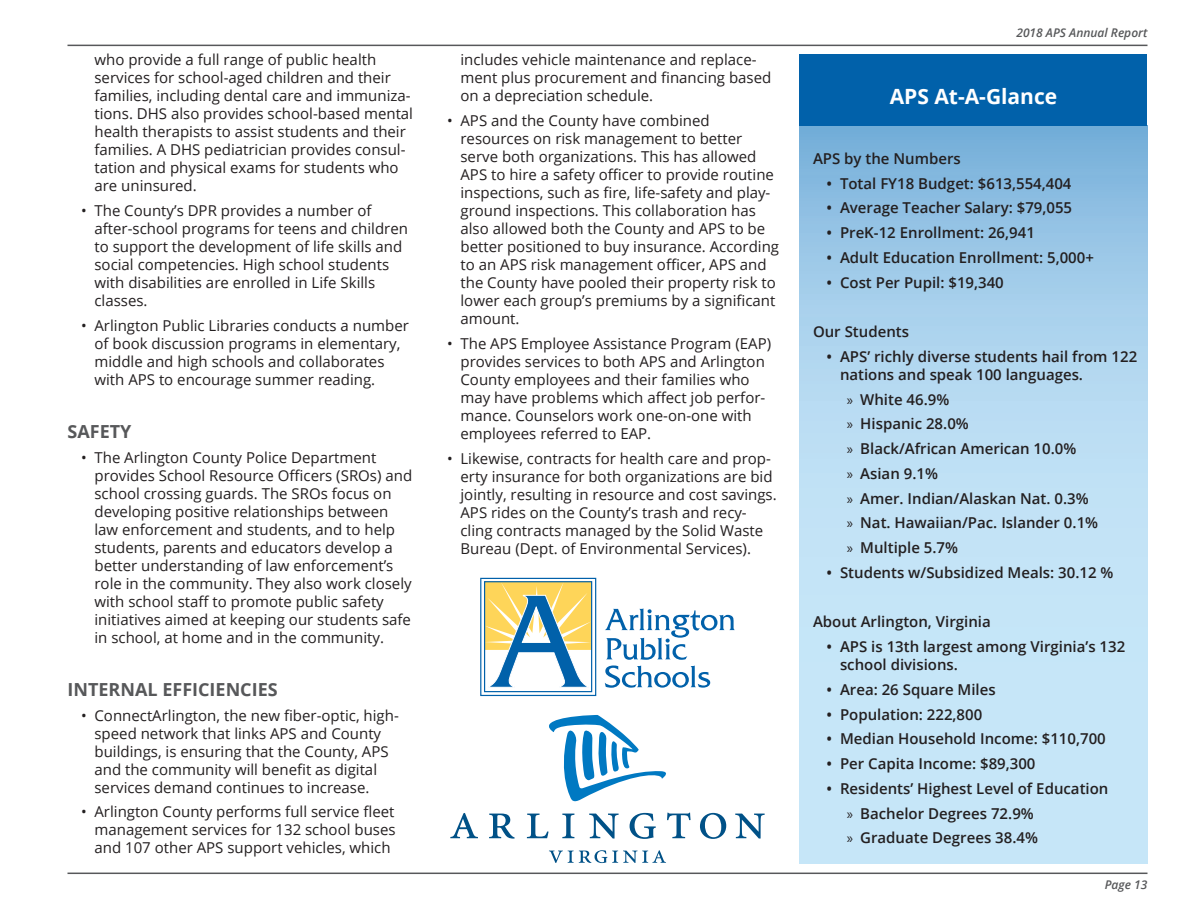
<style>
.page{position:relative;width:1188px;height:918px;background:#fff}
.page>*{position:absolute;margin:0;border:0;box-sizing:border-box;transform-origin:0 0}
.t1{font:700 21px "Open Sans";color:#fff}
.Header_2{font:700 18px "Open Sans";color:#57585a}
.t2{font:15px/18px "Open Sans";color:#231f20}
.bullets{font:600 15px/18px "Open Sans";color:#231f20}
.t3{font:italic 600 12px "Open Sans";color:#57585a}
.s1{font-family:"Myriad Pro";font-weight:400}
</style>
<div class="page">
<hr style="left:68px;top:45px;width:1080px;height:1px;background:#57585a">
<hr style="left:68px;top:873px;width:1080px;height:1px;background:#57585a">
<svg style="left:800px;top:125px;width:348px;height:739px;background:#b3d8f0"></svg>
<div style="left:800px;top:54px;width:348px;height:71px;background:#0161aa"></div>
<svg style="left:450px;top:813px;width:28px;height:25px"></svg>
<svg style="left:489px;top:814px;width:26px;height:25px"></svg>
<svg style="left:527px;top:814px;width:22px;height:24px"></svg>
<svg style="left:562px;top:814px;width:12px;height:24px"></svg>
<svg style="left:589px;top:814px;width:30px;height:25px"></svg>
<svg style="left:630px;top:813px;width:26px;height:26px"></svg>
<svg style="left:667px;top:813px;width:24px;height:25px"></svg>
<svg style="left:700px;top:813px;width:26px;height:26px"></svg>
<svg style="left:735px;top:814px;width:30px;height:25px"></svg>
<svg style="left:549px;top:850px;width:117px;height:13px"></svg>
<svg style="left:549px;top:715px;width:117px;height:87px"></svg>
<div style="left:484px;top:581px;width:108px;height:111px;border:1px solid #0161aa"></div>
<svg style="left:485px;top:582px;width:106px;height:106px"></svg>
<svg style="left:605px;top:608px;width:130px;height:80px"></svg>
<div style="left:480px;top:578px;width:116px;height:118px;border:1px solid #0161aa"></div>
<p class="t2" style="left:94px;top:51px;width:320px">who provide a full range of public health services for school-aged children and their families, including dental care and immuniza&shy;tions. DHS also provides school-based mental health therapists to assist students and their families. A DHS pediatrician provides consul&shy;tation and physical exams for students who are uninsured.</p>
<p class="t2" style="left:94px;top:201px;width:315px;text-indent:-14px">• The County’s DPR provides a number of after-school programs for teens and children to support the development of life skills and social competencies. High school students with disabilities are enrolled in Life Skills classes.</p>
<p class="t2" style="left:94px;top:316px;width:316px;text-indent:-14px">• Arlington Public Libraries conducts a number of book discussion programs in elementary, middle and high schools and collaborates with APS to encourage summer reading.</p>
<p class="Header_2" style="left:68px;top:419px;width:65px">SAFETY</p>
<p class="t2" style="left:94px;top:448px;width:319px;text-indent:-14px">• The Arlington County Police Department provides School Resource Officers (SROs) and school crossing guards. The SROs focus on developing positive relationships between law enforcement and students, and to help students, parents and educators develop a better understanding of law enforcement’s role in the community. They also work closely with school staff to promote public safety initiatives aimed at keeping our students safe in school, at home and in the community.</p>
<p class="Header_2" style="left:68px;top:677px;width:212px">INTERNAL EFFICIENCIES</p>
<p class="t2" style="left:94px;top:706px;width:306px;text-indent:-14px">• ConnectArlington, the new fiber-optic, high&shy;speed network that links APS and County buildings, is ensuring that the County, APS and the community will benefit as digital services demand continues to increase.</p>
<p class="t2" style="left:94px;top:803px;width:303px;text-align:justify;text-indent:-14px">• Arlington County performs full service fleet management services for 132 school buses and 107 other APS support vehicles, which</p>
<p class="t2" style="left:460px;top:51px;width:312px">includes vehicle maintenance and replace&shy;ment plus procurement and financing based on a depreciation schedule.</p>
<p class="t2" style="left:460px;top:111px;width:320px;text-indent:-14px">• APS and the County have combined resources on risk management to better serve both organizations. This has allowed APS to hire a safety officer to provide routine inspections, such as fire, life-safety and play&shy;ground inspections. This collaboration has also allowed both the County and APS to be better positioned to buy insurance. According to an APS risk management officer, APS and the County have pooled their property risk to lower each group’s premiums by a significant amount.</p>
<p class="t2" style="left:460px;top:334px;width:312px;text-indent:-14px">• The APS Employee Assistance Program (EAP) provides services to both APS and Arlington County employees and their families who may have problems which affect job perfor&shy;mance. Counselors work one-on-one with employees referred to EAP.</p>
<p class="t2" style="left:460px;top:449px;width:318px;text-indent:-14px">• Likewise, contracts for health care and prop&shy;erty insurance for both organizations are bid jointly, resulting in resource and cost savings.<br>APS rides on the County’s trash and recy&shy;cling contracts managed by the Solid Waste Bureau (Dept. of Environmental Services).</p>
<p class="t3" style="left:1016px;top:25px;width:133px">2018 APS Annual Report</p>
<p class="t1" style="left:890px;top:81px;width:169px">APS At-A-Glance</p>
<p class="bullets" style="left:813px;top:149px;width:149px">APS by the Numbers</p>
<p class="bullets" style="left:826px;top:174px;width:247px">• Total FY18 Budget: $613,554,404</p>
<p class="bullets" style="left:826px;top:199px;width:247px">• Average Teacher Salary: $79,055</p>
<p class="bullets" style="left:826px;top:223px;width:210px">• PreK-12 Enrollment: 26,941</p>
<p class="bullets" style="left:826px;top:248px;width:269px">• Adult Education Enrollment: 5,000+</p>
<p class="bullets" style="left:826px;top:273px;width:179px">• Cost Per Pupil: $19,340</p>
<p class="bullets" style="left:813px;top:322px;width:98px">Our Students</p>
<p class="bullets" style="left:840px;top:347px;width:299px;text-indent:-14px">• APS’ richly diverse students hail from 122 nations and speak 100 languages.</p>
<p class="bullets" style="left:847px;top:390px;width:104px"><span class="s1">»</span> White 46.9%</p>
<p class="bullets" style="left:847px;top:415px;width:124px"><span class="s1">»</span> Hispanic 28.0%</p>
<p class="bullets" style="left:847px;top:439px;width:231px"><span class="s1">»</span> Black/African American 10.0%</p>
<p class="bullets" style="left:847px;top:464px;width:93px"><span class="s1">»</span> Asian 9.1%</p>
<p class="bullets" style="left:847px;top:489px;width:243px"><span class="s1">»</span> Amer. Indian/Alaskan Nat. 0.3%</p>
<p class="bullets" style="left:847px;top:514px;width:253px"><span class="s1">»</span> Nat. Hawaiian/Pac. Islander 0.1%</p>
<p class="bullets" style="left:847px;top:538px;width:113px"><span class="s1">»</span> Multiple 5.7%</p>
<p class="bullets" style="left:826px;top:563px;width:288px">• Students w/Subsidized Meals: 30.12 %</p>
<p class="bullets" style="left:813px;top:613px;width:179px">About Arlington, Virginia</p>
<p class="bullets" style="left:840px;top:637px;width:287px;text-indent:-14px">• APS is 13th largest among Virginia’s 132 school divisions.</p>
<p class="bullets" style="left:826px;top:680px;width:171px">• Area: 26 Square Miles</p>
<p class="bullets" style="left:826px;top:705px;width:157px">• Population: 222,800</p>
<p class="bullets" style="left:826px;top:730px;width:281px">• Median Household Income: $110,700</p>
<p class="bullets" style="left:826px;top:754px;width:211px">• Per Capita Income: $89,300</p>
<p class="bullets" style="left:826px;top:779px;width:283px">• Residents’ Highest Level of Education</p>
<p class="bullets" style="left:847px;top:804px;width:189px"><span class="s1">»</span> Bachelor Degrees 72.9%</p>
<p class="bullets" style="left:847px;top:829px;width:193px"><span class="s1">»</span> Graduate Degrees 38.4%</p>
<p class="t3" style="left:1105px;top:877px;width:44px">Page 13</p>
</div>
